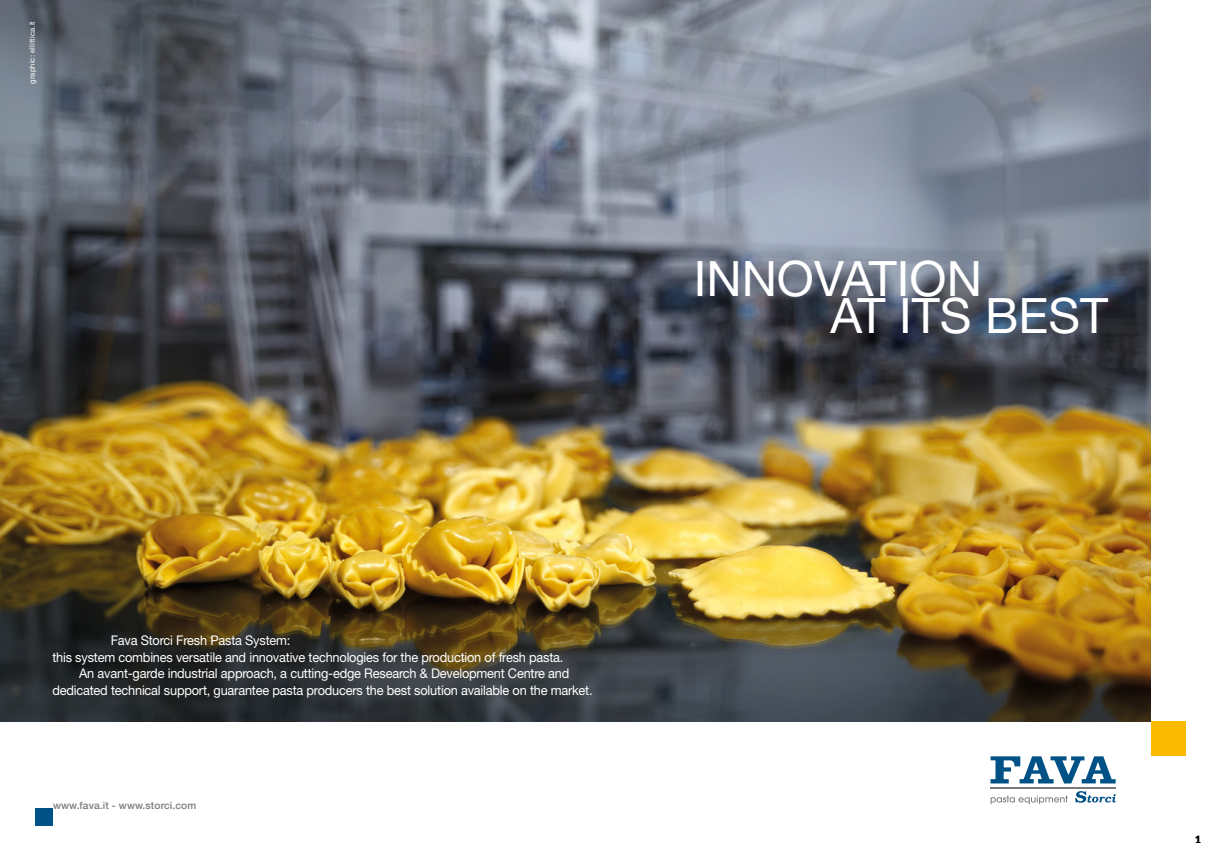
<style>
.page{position:relative;width:1219px;height:865px;background:#fff}
.page>*{position:absolute;margin:0;border:0;box-sizing:border-box;transform-origin:0 0}
.t1{font:48.88px/36.9px "Helvetica Neue LT Std";color:#fff}
.t2{font:13.25px "Helvetica Neue LT Std";letter-spacing:-.015em;color:#fff;scale:.96 1}
.t3{font:500 10.25px "Helvetica Neue LT Std";letter-spacing:.01em;color:#7c7b7b}
.t4{font:700 10px "Lato";color:#000}
.t5{font:7.62px "Helvetica Neue LT Std";letter-spacing:.02em;color:#fff}
</style>
<div class="page">
<img style="left:0;top:0;width:1151px;height:721px">
<hr style="left:990px;top:787px;width:126px;height:2px;background:#7c7b7b">
<svg style="left:1075px;top:791px;width:41px;height:11px"></svg>
<svg style="left:991px;top:795px;width:77px;height:9px"></svg>
<svg style="left:990px;top:756px;width:126px;height:27px"></svg>
<div style="left:1151px;top:721px;width:35px;height:35px;background:#fbba00"></div>
<div style="left:35px;top:808px;width:17px;height:17px;background:#005286"></div>
<p class="t5" style="left:28px;top:84px;width:64px;rotate:-90deg">graphic: ellittica.it</p>
<h1 class="t1" style="left:831px;top:260px;width:279px;text-indent:-137px">INNOVATION<br>AT ITS BEST</h1>
<p class="t2" style="left:111px;top:632px;width:189px">Fava Storci Fresh Pasta System:</p>
<p class="t2" style="left:52px;top:649px;width:534px">this system combines versatile and innovative technologies for the production of fresh pasta.</p>
<p class="t2" style="left:79px;top:665px;width:512px">An avant-garde industrial approach, a cutting-edge Research &amp; Development Centre and</p>
<p class="t2" style="left:52px;top:682px;width:564px">dedicated technical support, guarantee pasta producers the best solution available on the market.</p>
<p class="t3" style="left:53px;top:799px;width:145px">www.fava.it - www.storci.com</p>
<p class="t4" style="left:1195px;top:831px;width:7px">1</p>
</div>
